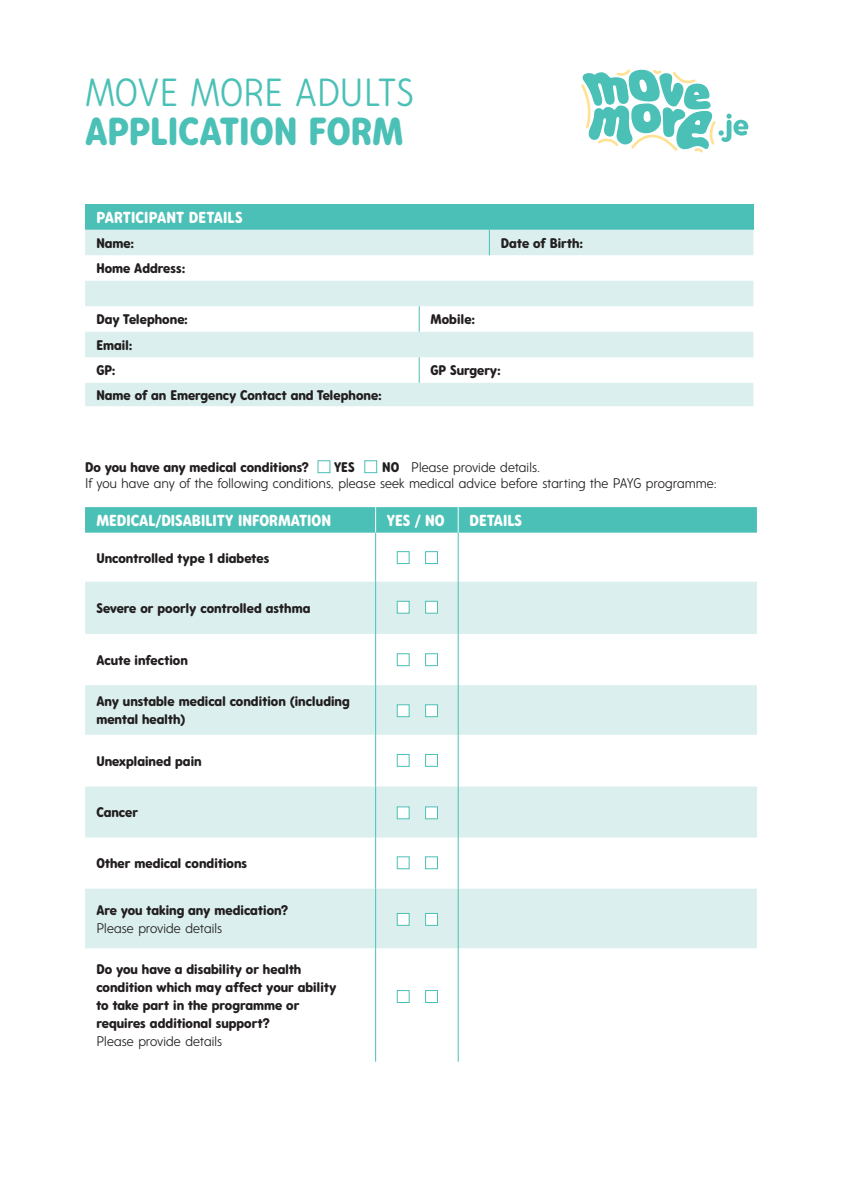
<style>
.page{position:relative;width:842px;height:1191px;background:#fff}
.page>*{position:absolute;margin:0;border:0;box-sizing:border-box;transform-origin:0 0}
.HEADER_1{font:700 39.2px/38.8px "Rodger";color:#4bc0b6}
.BODY_COPY{font:700 16px "Rodger";color:#fff}
.TABLES{font:700 16px "Rodger";letter-spacing:.005em;color:#fff}
.TABLES-2{font:700 14px/18px "Rodger";color:#231f20}
.TABLES-3{font:300 14px/16px "Rodger";color:#231f20}
.s1{font-weight:300}
.s2{font-weight:700}
</style>
<div class="page">
<svg style="left:85px;top:581px;width:672px;height:367px;fill:#dbf0ee"></svg>
<hr style="left:375px;top:532px;width:1px;height:49px;background:#4bc0b6">
<hr style="left:375px;top:581px;width:1px;height:53px;background:#4bc0b6">
<hr style="left:375px;top:634px;width:1px;height:51px;background:#4bc0b6">
<hr style="left:375px;top:685px;width:1px;height:49px;background:#4bc0b6">
<hr style="left:375px;top:734px;width:1px;height:52px;background:#4bc0b6">
<hr style="left:375px;top:786px;width:1px;height:51px;background:#4bc0b6">
<hr style="left:375px;top:837px;width:1px;height:51px;background:#4bc0b6">
<hr style="left:375px;top:888px;width:1px;height:60px;background:#4bc0b6">
<hr style="left:375px;top:948px;width:1px;height:113px;background:#4bc0b6">
<hr style="left:458px;top:532px;width:1px;height:49px;background:#4bc0b6">
<hr style="left:458px;top:581px;width:1px;height:53px;background:#4bc0b6">
<hr style="left:458px;top:634px;width:1px;height:51px;background:#4bc0b6">
<hr style="left:458px;top:685px;width:1px;height:49px;background:#4bc0b6">
<hr style="left:458px;top:734px;width:1px;height:52px;background:#4bc0b6">
<hr style="left:458px;top:786px;width:1px;height:51px;background:#4bc0b6">
<hr style="left:458px;top:837px;width:1px;height:51px;background:#4bc0b6">
<hr style="left:458px;top:888px;width:1px;height:60px;background:#4bc0b6">
<hr style="left:458px;top:948px;width:1px;height:113px;background:#4bc0b6">
<div style="left:85px;top:507px;width:672px;height:25px;background:#4bc0b6"></div>
<div style="left:85px;top:204px;width:668px;height:26px;background:#4bc0b6"></div>
<svg style="left:85px;top:230px;width:668px;height:176px;fill:#dbf0ee"></svg>
<svg style="left:489px;top:230px;width:1px;height:25px"></svg>
<svg style="left:419px;top:306px;width:1px;height:26px"></svg>
<svg style="left:419px;top:357px;width:1px;height:26px"></svg>
<div style="left:397px;top:551px;width:12px;height:13px;background:#fff;border:1px solid #4bc0b6"></div>
<div style="left:318px;top:460px;width:12px;height:13px;background:#fff;border:1px solid #4bc0b6"></div>
<svg style="left:613px;top:634px;width:1px;height:26px"></svg>
<svg style="left:581px;top:69px;width:167px;height:83px"></svg>
<div style="left:425px;top:551px;width:13px;height:13px;background:#fff;border:1px solid #4bc0b6"></div>
<div style="left:364px;top:460px;width:13px;height:13px;background:#fff;border:1px solid #4bc0b6"></div>
<div style="left:397px;top:601px;width:12px;height:12px;background:#fff;border:1px solid #4bc0b6"></div>
<div style="left:425px;top:601px;width:13px;height:12px;background:#fff;border:1px solid #4bc0b6"></div>
<div style="left:397px;top:653px;width:12px;height:13px;background:#fff;border:1px solid #4bc0b6"></div>
<div style="left:425px;top:653px;width:13px;height:13px;background:#fff;border:1px solid #4bc0b6"></div>
<div style="left:397px;top:704px;width:12px;height:13px;background:#fff;border:1px solid #4bc0b6"></div>
<div style="left:425px;top:704px;width:13px;height:13px;background:#fff;border:1px solid #4bc0b6"></div>
<div style="left:397px;top:913px;width:12px;height:12px;background:#fff;border:1px solid #4bc0b6"></div>
<div style="left:425px;top:913px;width:13px;height:12px;background:#fff;border:1px solid #4bc0b6"></div>
<div style="left:397px;top:990px;width:12px;height:12px;background:#fff;border:1px solid #4bc0b6"></div>
<div style="left:425px;top:990px;width:13px;height:12px;background:#fff;border:1px solid #4bc0b6"></div>
<div style="left:397px;top:754px;width:12px;height:12px;background:#fff;border:1px solid #4bc0b6"></div>
<div style="left:425px;top:754px;width:13px;height:12px;background:#fff;border:1px solid #4bc0b6"></div>
<div style="left:397px;top:806px;width:12px;height:13px;background:#fff;border:1px solid #4bc0b6"></div>
<div style="left:425px;top:806px;width:13px;height:13px;background:#fff;border:1px solid #4bc0b6"></div>
<div style="left:397px;top:856px;width:12px;height:13px;background:#fff;border:1px solid #4bc0b6"></div>
<div style="left:425px;top:856px;width:13px;height:13px;background:#fff;border:1px solid #4bc0b6"></div>
<p class="HEADER_1" style="left:85px;top:73px;width:331px"><span class="s1">MOVE MORE ADULTS<br></span>APPLICATION FORM</p>
<p class="TABLES" style="left:96px;top:208px;width:148px">PARTICIPANT DETAILS</p>
<p class="TABLES-2" style="left:96px;top:234px;width:39px">Name:</p>
<p class="TABLES-2" style="left:501px;top:234px;width:84px">Date of Birth:</p>
<p class="TABLES-2" style="left:96px;top:259px;width:91px">Home Address:</p>
<p class="TABLES-2" style="left:96px;top:310px;width:93px">Day Telephone:</p>
<p class="TABLES-2" style="left:431px;top:310px;width:46px">Mobile:</p>
<p class="TABLES-2" style="left:96px;top:336px;width:38px">Email:</p>
<p class="TABLES-2" style="left:96px;top:362px;width:21px">GP:</p>
<p class="TABLES-2" style="left:431px;top:362px;width:72px">GP Surgery:</p>
<p class="TABLES-2" style="left:96px;top:386px;width:287px">Name of an Emergency Contact and Telephone:</p>
<p class="TABLES-2" style="left:85px;top:458px;width:225px">Do you have any medical conditions?</p>
<p class="TABLES-2" style="left:334px;top:458px;width:22px">YES</p>
<p class="TABLES-3" style="left:85px;top:459px;width:633px;text-indent:297px"><span class="s2">NO</span> Please provide details.<br>If you have any of the following conditions, please seek medical advice before starting the PAYG programme:</p>
<p class="BODY_COPY" style="left:96px;top:511px;width:236px">MEDICAL/DISABILITY INFORMATION</p>
<p class="BODY_COPY" style="left:387px;top:511px;width:59px">YES / NO</p>
<p class="BODY_COPY" style="left:469px;top:511px;width:54px">DETAILS</p>
<p class="TABLES-2" style="left:96px;top:549px;width:174px">Uncontrolled type 1 diabetes</p>
<p class="TABLES-2" style="left:96px;top:599px;width:215px">Severe or poorly controlled asthma</p>
<p class="TABLES-2" style="left:96px;top:651px;width:93px">Acute infection</p>
<p class="TABLES-2" style="left:96px;top:692px;width:255px">Any unstable medical condition (including mental health)</p>
<p class="TABLES-2" style="left:96px;top:752px;width:107px">Unexplained pain</p>
<p class="TABLES-2" style="left:96px;top:803px;width:43px">Cancer</p>
<p class="TABLES-2" style="left:96px;top:854px;width:152px">Other medical conditions</p>
<p class="TABLES-2" style="left:96px;top:901px;width:193px">Are you taking any medication?<br><span class="s1">Please provide details</span></p>
<p class="TABLES-2" style="left:96px;top:960px;width:242px">Do you have a disability or health condition which may affect your ability to take part in the programme or requires additional support?<br><span class="s1">Please provide details</span></p>
</div>
